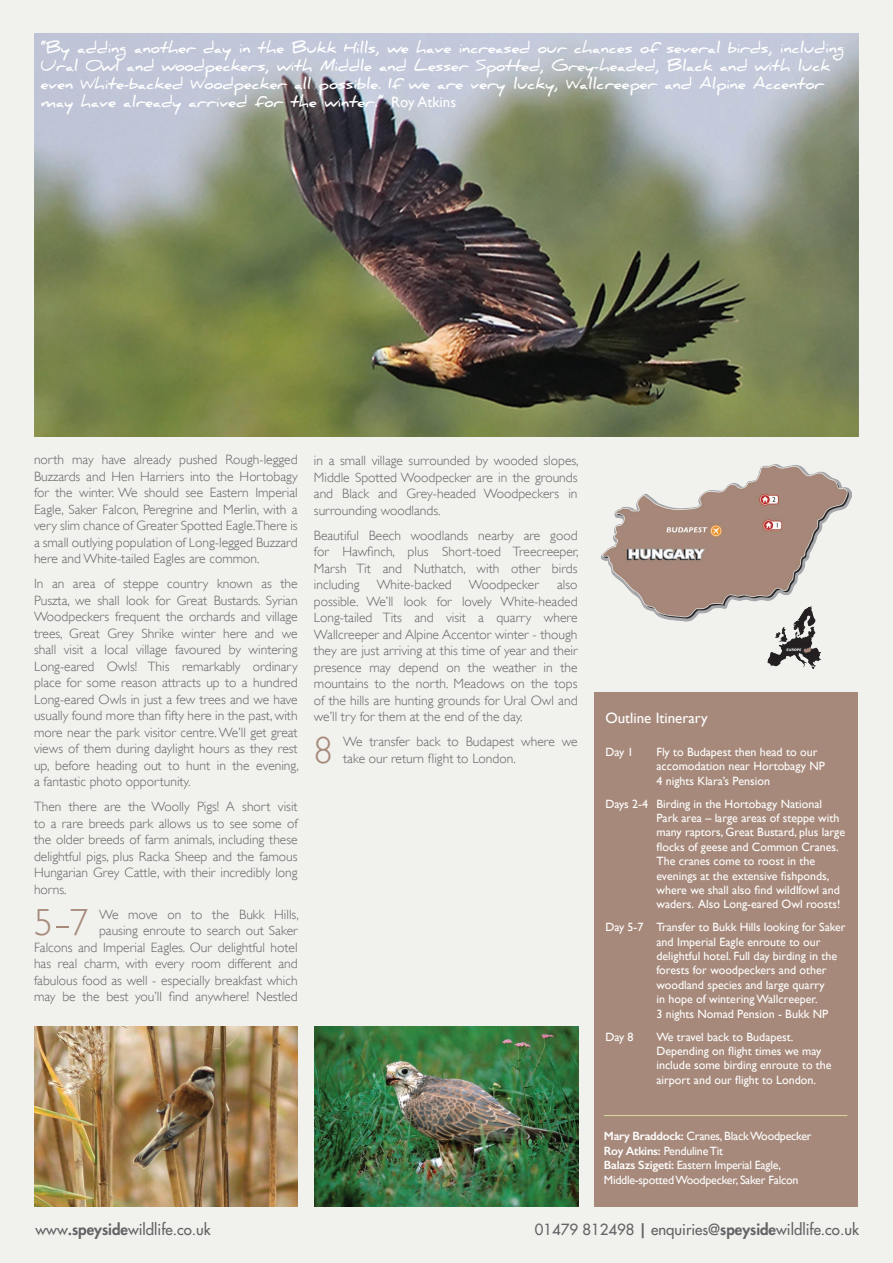
<style>
.page{position:relative;width:893px;height:1263px;background:#f1f1ed}
.page>*{position:absolute;margin:0;border:0;box-sizing:border-box;transform-origin:0 0}
.t1{font:300 37.65px "Gill Sans";color:#a6897a}
.t2{font:700 15px/18px "Daniel";color:#fff}
.t3{font:500 15px "Futura Std";color:#636366}
.t4{font:15px "Gill Sans";color:#fff}
.t5{font:300 13.5px/16.5px "Gill Sans";color:#636366;text-align:justify}
.t6{font:12px/14.4px "Gill Sans";color:#fff}
.t7{font:12px/14.4px "Gill Sans";letter-spacing:-.02em;color:#fff}
.s1{font-family:"Gill Sans";font-weight:400}
.s2{font-weight:600}
.s3{font-weight:800}
</style>
<div class="page">
<img style="left:34px;top:33px;width:825px;height:404px">
<img style="left:601px;top:464px;width:250px;height:204px">
<div style="left:594px;top:692px;width:263px;height:515px;background:#a6897a"></div>
<hr style="left:604px;top:1115px;width:243px;height:1px;background:#d9dca1">
<img style="left:34px;top:1027px;width:264px;height:180px">
<img style="left:315px;top:1027px;width:263px;height:179px">
<p class="t2" style="left:41px;top:39px;width:805px">“By adding another day in the Bukk Hills, we have increased our chances of several birds, including Ural Owl and woodpeckers, with Middle and Lesser Spotted, Grey-headed, Black and with luck even White-backed Woodpecker all possible. If we are very lucky, Wallcreeper and Alpine Accentor may have already arrived for the winter.” <span class="s1">Roy Atkins</span></p>
<p class="t5" style="left:34px;top:451px;width:265px">north may have already pushed Rough-legged Buzzards and Hen Harriers into the Hortobagy for the winter. We should see Eastern Imperial Eagle, Saker Falcon, Peregrine and Merlin, with a very slim chance of Greater Spotted Eagle.There is a small outlying population of Long-legged Buzzard here and White-tailed Eagles are common.</p>
<p class="t5" style="left:34px;top:575px;width:266px">In an area of steppe country known as the Puszta, we shall look for Great Bustards. Syrian Woodpeckers frequent the orchards and village trees, Great Grey Shrike winter here and we shall visit a local village favoured by wintering Long-eared Owls! This remarkably ordinary place for some reason attracts up to a hundred Long-eared Owls in just a few trees and we have usually found more than fifty here in the past, with more near the park visitor centre. We’ll get great views of them during daylight hours as they rest up, before heading out to hunt in the evening, a fantastic photo opportunity.</p>
<p class="t5" style="left:34px;top:798px;width:265px">Then there are the Woolly Pigs! A short visit to a rare breeds park allows us to see some of the older breeds of farm animals, including these delightful pigs, plus Racka Sheep and the famous Hungarian Grey Cattle, with their incredibly long horns.</p>
<p class="t1" style="left:34px;top:901px;width:56px">5 -7</p>
<p class="t5" style="left:34px;top:906px;width:266px;text-align:right">We move on to the Bukk Hills,<br>pausing enroute to search out Saker<br>Falcons and Imperial Eagles. Our delightful hotel has real charm, with every room different and fabulous food as well - especially breakfast which may be the best you’ll find anywhere! Nestled</p>
<p class="t5" style="left:314px;top:452px;width:266px">in a small village surrounded by wooded slopes, Middle Spotted Woodpecker are in the grounds and Black and Grey-headed Woodpeckers in surrounding woodlands.</p>
<p class="t5" style="left:314px;top:527px;width:266px">Beautiful Beech woodlands nearby are good for Hawfinch, plus Short-toed Treecreeper, Marsh Tit and Nuthatch, with other birds including</p>
<p class="t5" style="left:314px;top:576px;width:265px;text-indent:243px">also possible. We’ll look for lovely White-headed Long-tailed Tits and visit a quarry where Wallcreeper and Alpine Accentor winter - though they are just arriving at this time of year and their presence may depend on the weather in the mountains to the north. Meadows on the tops of the hills are hunting grounds for Ural Owl and we’ll try for them at the end of the day.</p>
<p class="t1" style="left:314px;top:728px;width:20px">8</p>
<p class="t5" style="left:343px;top:733px;width:236px">We transfer back to Budapest where we take our return flight to London.</p>
<p class="t5" style="left:377px;top:576px;width:77px">White-backed</p>
<p class="t5" style="left:469px;top:576px;width:72px">Woodpecker</p>
<p class="t4" style="left:605px;top:709px;width:104px">Outline Itinerary</p>
<p class="t6" style="left:605px;top:745px;width:30px">Day 1</p>
<p class="t6" style="left:656px;top:745px;width:170px">Fly to Budapest then head to our accomodation near Hortobagy NP<br>4 nights Klara’s Pension</p>
<p class="t6" style="left:656px;top:796px;width:190px;text-indent:-51px">Days 2-4 Birding in the Hortobagy National Park area – large areas of steppe with many raptors, Great Bustard, plus large flocks of geese and Common Cranes.<br>The cranes come to roost in the evenings at the extensive fishponds, where we shall also find wildlfowl and waders. Also Long-eared Owl roosts!</p>
<p class="t6" style="left:656px;top:920px;width:191px;text-indent:-51px">Day 5-7 Transfer to Bukk Hills looking for Saker and Imperial Eagle enroute to our delightful hotel. Full day birding in the forests for woodpeckers and other woodland species and large quarry<br>in hope of wintering Wallcreeper.<br>3 nights Nomad Pension - Bukk NP</p>
<p class="t6" style="left:605px;top:1029px;width:30px">Day 8</p>
<p class="t6" style="left:656px;top:1029px;width:177px">We travel back to Budapest.<br>Depending on flight times we may include some birding enroute to the airport and our flight to London.</p>
<p class="t7" style="left:604px;top:1129px;width:209px"><span class="s2">Mary Braddock:</span> Cranes, Black Woodpecker <span class="s2">Roy Atkins:</span> Penduline Tit<br><span class="s2">Balazs Szigeti:</span> Eastern Imperial Eagle, Middle-spotted Woodpecker, Saker Falcon</p>
<p class="t3" style="left:36px;top:1220px;width:177px">www<span class="s3">.speyside</span>wildlife.co.uk</p>
<p class="t3" style="left:535px;top:1220px;width:326px">01479 812498 <span class="s3">|</span> enquiries@<span class="s3">speyside</span>wildlife.co.uk</p>
</div>
